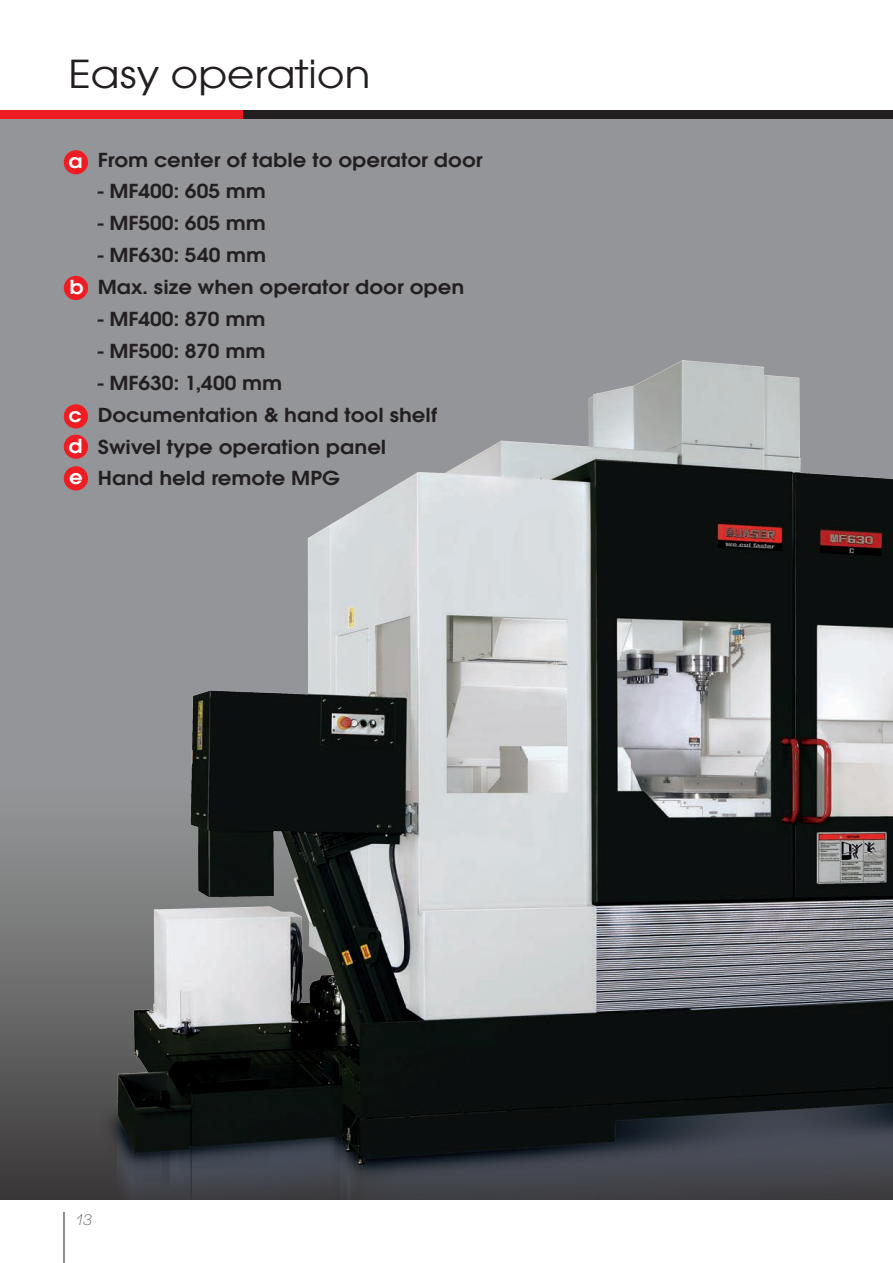
<style>
.page{position:relative;width:893px;height:1263px;background:#fff}
.page>*{position:absolute;margin:0;border:0;box-sizing:border-box;transform-origin:0 0}
.t1{font:42.45px "Avant Garde Gothic Itc T";color:#231f20;scale:1.1 1}
.t2{font:600 21.3px/32px "Avant Garde Gothic Itc T";color:#231f20;scale:1.1 1}
.t3{font:600 21.3px/30.3px "Avant Garde Gothic Itc T";color:#fff;scale:1.1 1}
.t4{font:italic 200 15.9px "Avant Garde Gothic Itc T";color:#231f20;scale:1.1 1}
</style>
<div class="page">
<div style="left:0;top:115px;width:893px;height:1084px;background:#939598"></div>
<div style="left:0;top:786px;width:893px;height:413px;background:linear-gradient(to bottom,#989a9b,#3c3a3a)"></div>
<div style="left:238px;top:111px;width:655px;height:8px;background:#231f20"></div>
<div style="left:0;top:111px;width:242px;height:8px;background:#ee1d23"></div>
<img style="left:40px;top:360px;width:853px;height:839px">
<div style="left:64px;top:435px;width:24px;height:24px;background:#ee1d23;border-radius:50%"></div>
<div style="left:64px;top:466px;width:24px;height:24px;background:#ee1d23;border-radius:50%"></div>
<div style="left:64px;top:150px;width:24px;height:24px;background:#ee1d23;border-radius:50%"></div>
<div style="left:64px;top:276px;width:24px;height:24px;background:#ee1d23;border-radius:50%"></div>
<div style="left:64px;top:404px;width:24px;height:24px;background:#ee1d23;border-radius:50%"></div>
<hr style="left:64px;top:1212px;width:1px;height:51px;background:#231f20">
<h1 class="t1" style="left:68px;top:50px;width:277px">Easy operation</h1>
<p class="t3" style="left:68px;top:145px;width:15px">a</p>
<p class="t3" style="left:70px;top:272px;width:15px">b</p>
<p class="t3" style="left:68px;top:399px;width:13px">c</p>
<p class="t3" style="left:69px;top:431px;width:14px">d e</p>
<p class="t2" style="left:98px;top:143px;width:351px">From center of table to operator door</p>
<p class="t2" style="left:98px;top:175px;width:154px">- MF400: 605 mm</p>
<p class="t2" style="left:98px;top:207px;width:154px">- MF500: 605 mm</p>
<p class="t2" style="left:98px;top:239px;width:335px">- MF630: 540 mm<br>Max. size when operator door open</p>
<p class="t2" style="left:98px;top:303px;width:154px">- MF400: 870 mm</p>
<p class="t2" style="left:98px;top:335px;width:154px">- MF500: 870 mm</p>
<p class="t2" style="left:98px;top:367px;width:310px">- MF630: 1,400 mm<br>Documentation &amp; hand tool shelf<br>Swivel type operation panel<br>Hand held remote MPG</p>
<p class="t4" style="left:75px;top:1211px;width:17px">13</p>
</div>
